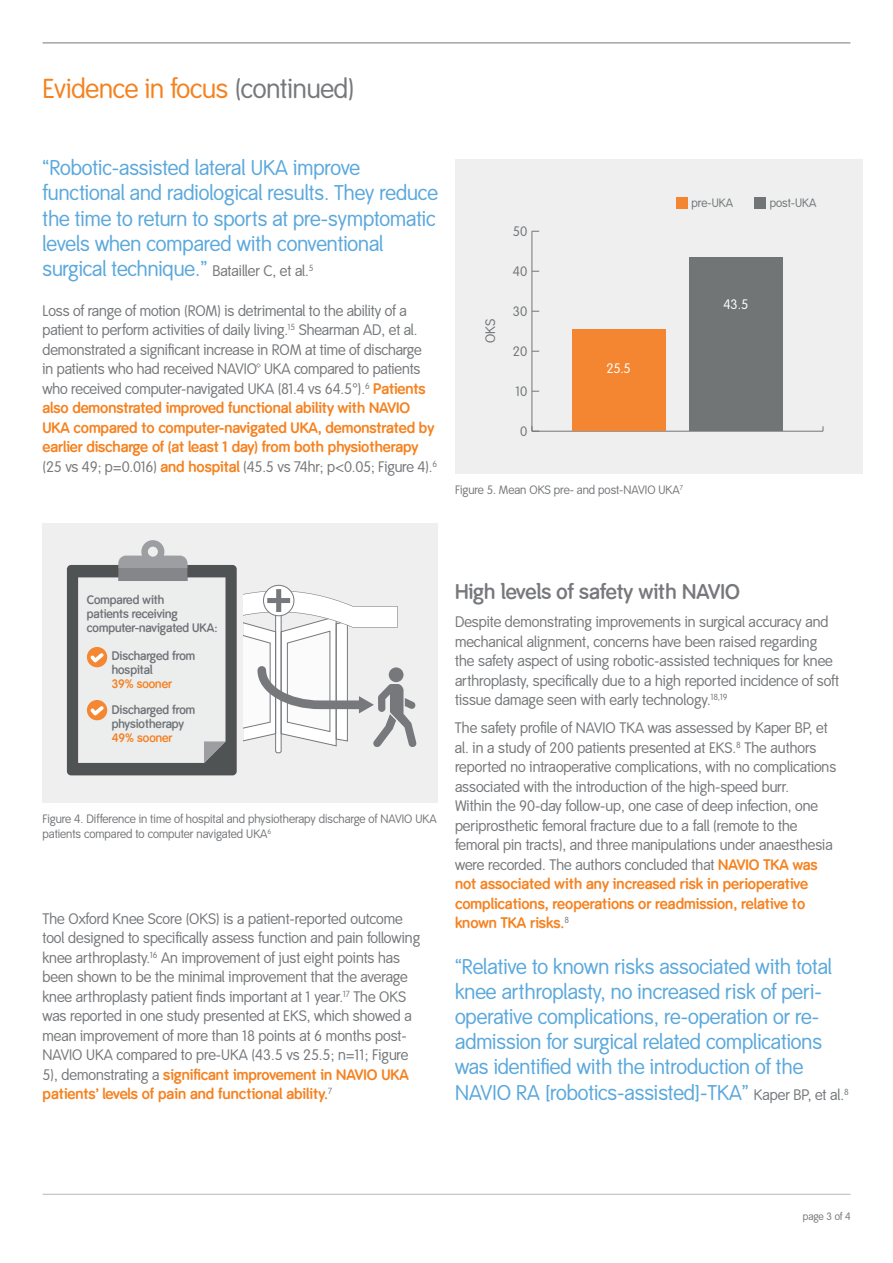
<style>
.page{position:relative;width:893px;height:1263px;background:#fff}
.page>*{position:absolute;margin:0;border:0;box-sizing:border-box;transform-origin:0 0}
.t1{font:27px "Smith&Nephew";letter-spacing:-.005em;color:#f58220}
.t2{font:21px/25.2px "Smith&Nephew";color:#5ba8dc}
.t3{font:600 21px "Smith&Nephew";color:#76787b}
.t4{font:15px/19.5px "Smith&Nephew";color:#76787b}
.t5{font:13.5px "Smith&Nephew";color:#717576}
.t6{font:13.5px "Smith&Nephew";color:#fff}
.t7{font:600 12.15px/13.8px "Smith&Nephew";color:#6e7276}
.t8{font:600 12.15px "Smith&Nephew";color:#f57f21}
.t9{font:12px/15px "Smith&Nephew";color:#76787b}
.t10{font:12px "Smith&Nephew";color:#717576}
.t11{font:10.5px "Smith&Nephew";letter-spacing:-.015em;color:#76787b}
.s1{color:#76787b}
.s2{font-size:15px;color:#76787b}
.s3{font-weight:700;color:#f58220}
</style>
<div class="page">
<div style="left:43px;top:523px;width:395px;height:280px;background:#efeff0"></div>
<div style="left:455px;top:159px;width:407px;height:314px;background:#efeff0"></div>
<div style="left:676px;top:198px;width:11px;height:11px;background:#f58631"></div>
<div style="left:754px;top:198px;width:11px;height:11px;background:#717576"></div>
<hr style="left:532px;top:431px;width:291px;height:1px;background:#717576">
<hr style="left:532px;top:231px;width:1px;height:200px;background:#717576">
<svg style="left:532px;top:426px;width:7px;height:6px"></svg>
<div style="left:689px;top:257px;width:93px;height:174px;background:#717576"></div>
<div style="left:573px;top:329px;width:93px;height:102px;background:#f58631"></div>
<div style="left:276px;top:602px;width:5px;height:151px;background:#fff;border-radius:2px"></div>
<div style="left:275px;top:601px;width:6px;height:152px;border:1px solid #76787b;border-radius:2px"></div>
<svg style="left:263px;top:585px;width:31px;height:31px"></svg>
<div style="left:263px;top:585px;width:31px;height:31px;border:1px solid #76787b;border-radius:50%"></div>
<svg style="left:244px;top:589px;width:173px;height:159px"></svg>
<div style="left:67px;top:565px;width:170px;height:210px;background:#505353;border-radius:4px"></div>
<svg style="left:78px;top:540px;width:148px;height:223px;background:#dfe0de"></svg>
<hr style="left:43px;top:1194px;width:807px;height:1px;background:#b7b8bb">
<hr style="left:43px;top:43px;width:807px;height:1px;background:#76787b">
<h1 class="t1" style="left:43px;top:73px;width:314px">Evidence in focus <span class="s1">(continued)</span></h1>
<h2 class="t2" style="left:43px;top:156px;width:397px">“Robotic-assisted lateral UKA improve functional and radiological results. They reduce the time to return to sports at pre-symptomatic levels when compared with conventional surgical technique.” <span class="s2">Batailler C, et al.</span><sup>5</sup></h2>
<p class="t4" style="left:43px;top:301px;width:396px">Loss of range of motion (ROM) is detrimental to the ability of a patient to perform activities of daily living.<sup>15</sup> Shearman AD, et al. demonstrated a significant increase in ROM at time of discharge<br>in patients who had received NAVIO™ UKA compared to patients who received computer-navigated UKA (81.4 vs 64.5°).<sup>6</sup> <span class="s3">Patients also demonstrated improved functional ability with NAVIO UKA compared to computer-navigated UKA, demonstrated by earlier discharge of (at least 1 day) from both physiotherapy </span>(25 vs 49; p=0.016) <span class="s3">and hospital</span> (45.5 vs 74hr; p&lt;0.05; Figure 4).<sup>6</sup></p>
<p class="t5" style="left:483px;top:343px;width:26px;rotate:-90deg">OKS</p>
<p class="t5" style="left:513px;top:224px;width:16px">50</p>
<p class="t5" style="left:513px;top:264px;width:16px">40</p>
<p class="t5" style="left:513px;top:304px;width:16px">30</p>
<p class="t5" style="left:513px;top:344px;width:16px">20</p>
<p class="t5" style="left:516px;top:384px;width:13px">10</p>
<p class="t5" style="left:520px;top:424px;width:9px">0</p>
<p class="t6" style="left:606px;top:360px;width:26px">25.5</p>
<p class="t10" style="left:692px;top:196px;width:43px">pre-UKA</p>
<p class="t10" style="left:770px;top:196px;width:48px">post-UKA</p>
<p class="t6" style="left:723px;top:296px;width:26px">43.5</p>
<p class="t9" style="left:455px;top:482px;width:229px">Figure 5. Mean OKS pre- and post-NAVIO UKA<sup>7</sup></p>
<p class="t7" style="left:87px;top:594px;width:132px">Compared with<br>patients receiving computer-navigated UKA:</p>
<p class="t7" style="left:112px;top:649px;width:85px">Discharged from hospital</p>
<p class="t8" style="left:112px;top:677px;width:62px">39% sooner</p>
<p class="t7" style="left:112px;top:703px;width:85px">Discharged from physiotherapy</p>
<p class="t8" style="left:112px;top:730px;width:62px">49% sooner</p>
<p class="t9" style="left:43px;top:812px;width:396px">Figure 4. Difference in time of hospital and physiotherapy discharge of NAVIO UKA patients compared to computer navigated UKA<sup>6</sup></p>
<p class="t4" style="left:43px;top:909px;width:379px">The Oxford Knee Score (OKS) is a patient-reported outcome tool designed to specifically assess function and pain following knee arthroplasty.<sup>16</sup> An improvement of just eight points has been shown to be the minimal improvement that the average knee arthroplasty patient finds important at 1 year.<sup>17</sup> The OKS was reported in one study presented at EKS, which showed a mean improvement of more than 18 points at 6 months post-NAVIO UKA compared to pre-UKA (43.5 vs 25.5; n=11; Figure 5), demonstrating a <span class="s3">significant improvement in NAVIO UKA patients’ levels of pain and functional ability.</span><sup>7</sup></p>
<h2 class="t3" style="left:455px;top:579px;width:286px">High levels of safety with NAVIO</h2>
<p class="t4" style="left:455px;top:613px;width:386px">Despite demonstrating improvements in surgical accuracy and mechanical alignment, concerns have been raised regarding the safety aspect of using robotic-assisted techniques for knee arthroplasty, specifically due to a high reported incidence of soft tissue damage seen with early technology.<sup>18,19</sup></p>
<p class="t4" style="left:455px;top:719px;width:383px">The safety profile of NAVIO TKA was assessed by Kaper BP, et al. in a study of 200 patients presented at EKS.<sup>8</sup> The authors reported no intraoperative complications, with no complications associated with the introduction of the high-speed burr.<br>Within the 90-day follow-up, one case of deep infection, one periprosthetic femoral fracture due to a fall (remote to the femoral pin tracts), and three manipulations under anaesthesia were recorded. The authors concluded that <span class="s3">NAVIO TKA was not associated with any increased risk in perioperative complications, reoperations or readmission, relative to known TKA risks.</span><sup>8</sup></p>
<p class="t2" style="left:455px;top:954px;width:395px">“Relative to known risks associated with total knee arthroplasty, no increased risk of peri&shy;operative complications, re-operation or re&shy;admission for surgical related complications was identified with the introduction of the NAVIO RA [robotics-assisted]-TKA” <span class="s2">Kaper BP, et al.</span><sup>8</sup></p>
<p class="t11" style="left:803px;top:1210px;width:49px">page 3 of 4</p>
</div>
